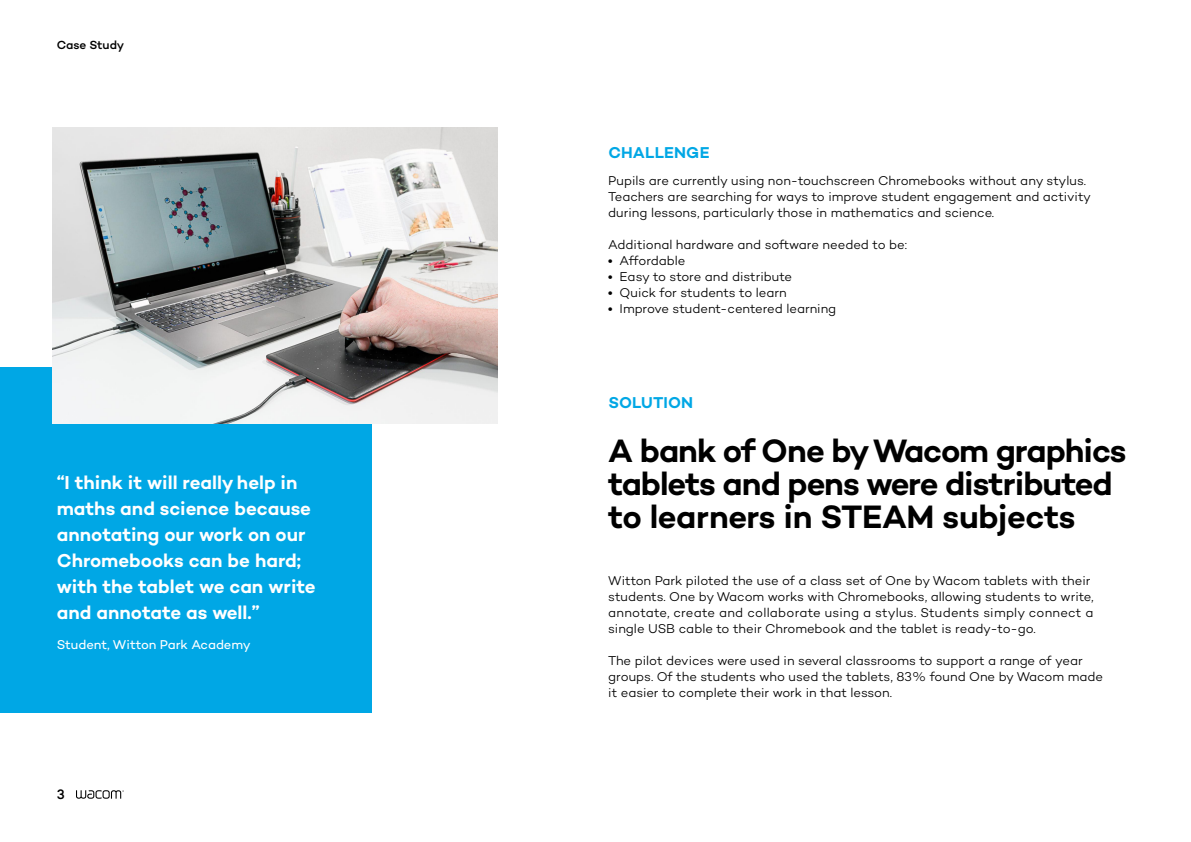
<style>
.page{position:relative;width:1191px;height:842px;background:#fff}
.page>*{position:absolute;margin:0;border:0;box-sizing:border-box;transform-origin:0 0}
.t1{font:600 33px/33px "Campton Wacom";letter-spacing:-.03em;color:#000}
.t2{font:600 19px/26px "Campton Wacom";color:#fff}
.t3{font:600 16px "Campton Wacom";letter-spacing:.01em;color:#00a7e5}
.t4{font:500 14px "Campton";color:#000}
.t5{font:300 13px/16px "Campton Wacom";color:#000}
.t6{font:13px "Campton Wacom";letter-spacing:-.005em;color:#fff}
.t7{font:500 12px "Campton Wacom";letter-spacing:-.01em;color:#000}
.s1{font-weight:600}
</style>
<div class="page">
<svg style="left:76px;top:790px;width:48px;height:9px"></svg>
<div style="left:0;top:367px;width:371px;height:346px;background:#00a7e5"></div>
<img style="left:53px;top:127px;width:444px;height:296px">
<p class="t7" style="left:57px;top:37px;width:69px">Case Study</p>
<h2 class="t2" style="left:57px;top:469px;width:260px">“I think it will really help in maths and science because annotating our work on our<br>Chromebooks can be hard; with the tablet we can write and annotate as well.”</h2>
<p class="t6" style="left:57px;top:636px;width:195px">Student, Witton Park Academy</p>
<p class="t4" style="left:57px;top:785px;width:9px">3</p>
<p class="t3" style="left:608px;top:142px;width:103px">CHALLENGE</p>
<p class="t5" style="left:608px;top:172px;width:484px">Pupils are currently using non-touchscreen Chromebooks without any stylus.<br>Teachers are searching for ways to improve student engagement and activity during lessons, particularly those in mathematics and science.</p>
<p class="t5" style="left:608px;top:236px;width:300px">Additional hardware and software needed to be:</p>
<p class="t5" style="left:608px;top:252px;width:79px"><span class="s1">•</span> Affordable</p>
<p class="t5" style="left:608px;top:268px;width:185px"><span class="s1">•</span> Easy to store and distribute</p>
<p class="t5" style="left:608px;top:284px;width:180px"><span class="s1">•</span> Quick for students to learn</p>
<p class="t5" style="left:608px;top:300px;width:229px"><span class="s1">•</span> Improve student-centered learning</p>
<p class="t3" style="left:608px;top:392px;width:86px">SOLUTION</p>
<h1 class="t1" style="left:608px;top:433px;width:520px">A bank of One by Wacom graphics tablets and pens were distributed to learners in STEAM subjects</h1>
<p class="t5" style="left:608px;top:572px;width:487px">Witton Park piloted the use of a class set of One by Wacom tablets with their students. One by Wacom works with Chromebooks, allowing students to write, annotate, create and collaborate using a stylus. Students simply connect a single USB cable to their Chromebook and the tablet is ready-to-go.</p>
<p class="t5" style="left:608px;top:652px;width:496px">The pilot devices were used in several classrooms to support a range of year groups. Of the students who used the tablets, 83% found One by Wacom made it easier to complete their work in that lesson.</p>
</div>
